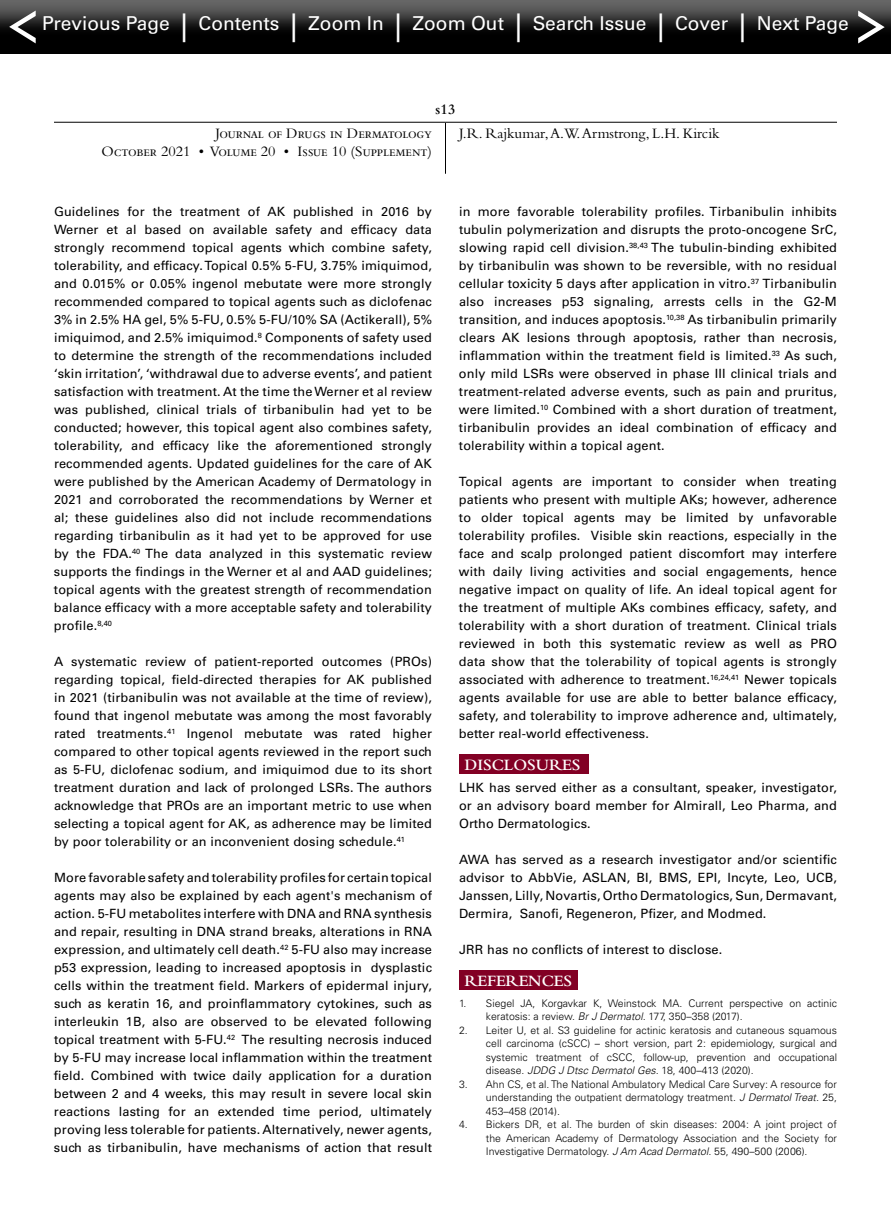
<style>
.page{position:relative;width:891px;height:1229px;background:#fff}
.page>*{position:absolute;margin:0;border:0;box-sizing:border-box;transform-origin:0 0}
.t1{font:27px/32.4px "Myriad Pro";color:#231f20;text-align:center}
.t2{font:19.2px "Univers LT Std";color:#fff}
.t3{font:600 16.5px "Bembo Std";color:#fff}
.t4{font:15px/18px "Bembo Std";letter-spacing:-.02em;color:#000;text-align:right}
.t5{font:15px "Bembo Std";color:#000}
.t6{font:600 15px "Bembo Std";color:#000}
.t7{font:12.75px/18px "Univers LT Std";letter-spacing:.01em;color:#000;text-align:justify}
.t8{font:300 10.5px/13.5px "Univers LT Std";color:#000;text-align:justify}
.s1{font-size:28.8px}
.s2{font-style:italic}
</style>
<div class="page">
<div style="left:0;top:0;width:891px;height:56px;background:#000;opacity:.49"></div>
<svg style="left:858px;top:11px;width:27px;height:32px"></svg>
<svg style="left:9px;top:11px;width:27px;height:32px"></svg>
<div style="left:0;top:54px;width:891px;height:1174px;background:#fff"></div>
<hr style="left:54px;top:122px;width:261px;height:1px;background:#000">
<hr style="left:315px;top:122px;width:131px;height:1px;background:#000">
<hr style="left:446px;top:122px;width:130px;height:1px;background:#000">
<hr style="left:576px;top:122px;width:261px;height:1px;background:#000">
<hr style="left:445px;top:123px;width:1px;height:51px;background:#000">
<div style="left:459px;top:754px;width:129px;height:20px;background:#820024"></div>
<div style="left:459px;top:970px;width:118px;height:20px;background:#820024"></div>
<hr style="left:352px;top:616px;width:236px;height:1px;background:#a96828">
<hr style="left:352px;top:636px;width:236px;height:1px;background:#a96828">
<h2 class="t2" style="left:42px;top:12px;width:808px">Previous Page <span class="s1">|</span> Contents <span class="s1">|</span> Zoom In <span class="s1">|</span> Zoom Out <span class="s1">|</span> Search Issue <span class="s1">|</span> Cover <span class="s1">|</span> Next Page</h2>
<p class="t6" style="left:435px;top:101px;width:22px">s13</p>
<p class="t4" style="left:101px;top:124px;width:332px">Journal of Drugs in Dermatology<br>October 2021 • Volume 20 • Issue 10 (Supplement)</p>
<p class="t5" style="left:459px;top:125px;width:262px">J.R. Rajkumar, A.W. Armstrong, L.H. Kircik</p>
<p class="t7" style="left:54px;top:203px;width:380px">Guidelines for the treatment of AK published in 2016 by Werner et al based on available safety and efficacy data strongly recommend topical agents which combine safety, tolerability, and efficacy. Topical 0.5% 5-FU, 3.75% imiquimod, and 0.015% or 0.05% ingenol mebutate were more strongly recommended compared to topical agents such as diclofenac 3% in 2.5% HA gel, 5% 5-FU, 0.5% 5-FU/10% SA (Actikerall), 5% imiquimod, and 2.5% imiquimod.<sup>8</sup> Components of safety used to determine the strength of the recommendations included ‘skin irritation’, ‘withdrawal due to adverse events’, and patient satisfaction with treatment. At the time the Werner et al review was published, clinical trials of tirbanibulin had yet to be conducted; however, this topical agent also combines safety, tolerability, and efficacy like the aforementioned strongly recommended agents. Updated guidelines for the care of AK were published by the American Academy of Dermatology in 2021 and corroborated the recommendations by Werner et al; these guidelines also did not include recommendations regarding tirbanibulin as it had yet to be approved for use by the FDA.<sup>40</sup> The data analyzed in this systematic review supports the findings in the Werner et al and AAD guidelines; topical agents with the greatest strength of recommendation balance efficacy with a more acceptable safety and tolerability profile.<sup>8,40</sup></p>
<p class="t7" style="left:54px;top:653px;width:380px">A systematic review of patient-reported outcomes (PROs) regarding topical, field-directed therapies for AK published in 2021 (tirbanibulin was not available at the time of review), found that ingenol mebutate was among the most favorably rated treatments.<sup>41</sup> Ingenol mebutate was rated higher compared to other topical agents reviewed in the report such as 5-FU, diclofenac sodium, and imiquimod due to its short treatment duration and lack of prolonged LSRs. The authors acknowledge that PROs are an important metric to use when selecting a topical agent for AK, as adherence may be limited by poor tolerability or an inconvenient dosing schedule.<sup>41</sup></p>
<p class="t7" style="left:54px;top:869px;width:380px">More favorable safety and tolerability profiles for certain topical agents may also be explained by each agent's mechanism of action. 5-FU metabolites interfere with DNA and RNA synthesis and repair, resulting in DNA strand breaks, alterations in RNA expression, and ultimately cell death.<sup>42</sup> 5-FU also may increase p53 expression, leading to increased apoptosis in dysplastic cells within the treatment field. Markers of epidermal injury, such as keratin 16, and proinflammatory cytokines, such as interleukin 1B, also are observed to be elevated following topical treatment with 5-FU.<sup>42</sup> The resulting necrosis induced by 5-FU may increase local inflammation within the treatment field. Combined with twice daily application for a duration between 2 and 4 weeks, this may result in severe local skin reactions lasting for an extended time period, ultimately proving less tolerable for patients. Alternatively, newer agents, such as tirbanibulin, have mechanisms of action that result</p>
<p class="t7" style="left:459px;top:203px;width:380px">in more favorable tolerability profiles. Tirbanibulin inhibits tubulin polymerization and disrupts the proto-oncogene SrC, slowing rapid cell division.<sup>38,43</sup> The tubulin-binding exhibited by tirbanibulin was shown to be reversible, with no residual cellular toxicity 5 days after application in vitro.<sup>37</sup> Tirbanibulin also increases p53 signaling, arrests cells in the G2-M transition, and induces apoptosis.<sup>10,38</sup> As tirbanibulin primarily clears AK lesions through apoptosis, rather than necrosis, inflammation within the treatment field is limited.<sup>33</sup> As such, only mild LSRs were observed in phase III clinical trials and treatment-related adverse events, such as pain and pruritus, were limited.<sup>10</sup> Combined with a short duration of treatment, tirbanibulin provides an ideal combination of efficacy and tolerability within a topical agent.</p>
<p class="t7" style="left:459px;top:473px;width:380px">Topical agents are important to consider when treating patients who present with multiple AKs; however, adherence to older topical agents may be limited by unfavorable tolerability profiles. Visible skin reactions, especially in the face and scalp prolonged patient discomfort may interfere with daily living activities and social engagements, hence negative impact on quality of life. An ideal topical agent for the treatment of multiple AKs combines efficacy, safety, and tolerability with a short duration of treatment. Clinical trials reviewed in both this systematic review as well as PRO data show that the tolerability of topical agents is strongly associated with adherence to treatment.<sup>16,24,41</sup> Newer topicals agents available for use are able to better balance efficacy, safety, and tolerability to improve adherence and, ultimately, better real-world effectiveness.</p>
<p class="t3" style="left:464px;top:755px;width:117px">DISCLOSURES</p>
<p class="t7" style="left:459px;top:779px;width:380px">LHK has served either as a consultant, speaker, investigator, or an advisory board member for Almirall, Leo Pharma, and Ortho Dermatologics.</p>
<p class="t7" style="left:459px;top:851px;width:380px">AWA has served as a research investigator and/or scientific advisor to AbbVie, ASLAN, BI, BMS, EPI, Incyte, Leo, UCB, Janssen, Lilly, Novartis, Ortho Dermatologics, Sun, Dermavant, Dermira, Sanofi, Regeneron, Pfizer, and Modmed.</p>
<p class="t7" style="left:459px;top:941px;width:265px">JRR has no conflicts of interest to disclose.</p>
<p class="t3" style="left:464px;top:971px;width:109px">REFERENCES</p>
<p class="t8" style="left:486px;top:996px;width:353px;text-indent:-27px">1. Siegel JA, Korgavkar K, Weinstock MA. Current perspective on actinic keratosis: a review. <span class="s2">Br J Dermatol.</span> 177, 350–358 (2017).</p>
<p class="t8" style="left:486px;top:1023px;width:353px;text-indent:-27px">2. Leiter U, et al. S3 guideline for actinic keratosis and cutaneous squamous cell carcinoma (cSCC) – short version, part 2: epidemiology, surgical and systemic treatment of cSCC, follow-up, prevention and occupational disease. <span class="s2">JDDG J Dtsc Dermatol Ges.</span> 18, 400–413 (2020).</p>
<p class="t8" style="left:486px;top:1077px;width:353px;text-indent:-27px">3. Ahn CS, et al. The National Ambulatory Medical Care Survey: A resource for understanding the outpatient dermatology treatment. <span class="s2">J Dermatol Treat.</span> 25, 453–458 (2014).</p>
<p class="t8" style="left:486px;top:1117px;width:353px;text-indent:-27px">4. Bickers DR, et al. The burden of skin diseases: 2004: A joint project of the American Academy of Dermatology Association and the Society for Investigative Dermatology. <span class="s2">J Am Acad Dermatol.</span> 55, 490–500 (2006).</p>
<h1 class="t1" style="left:359px;top:660px;width:175px">Do Not Copy<br>Penalties Apply</h1>
</div>
